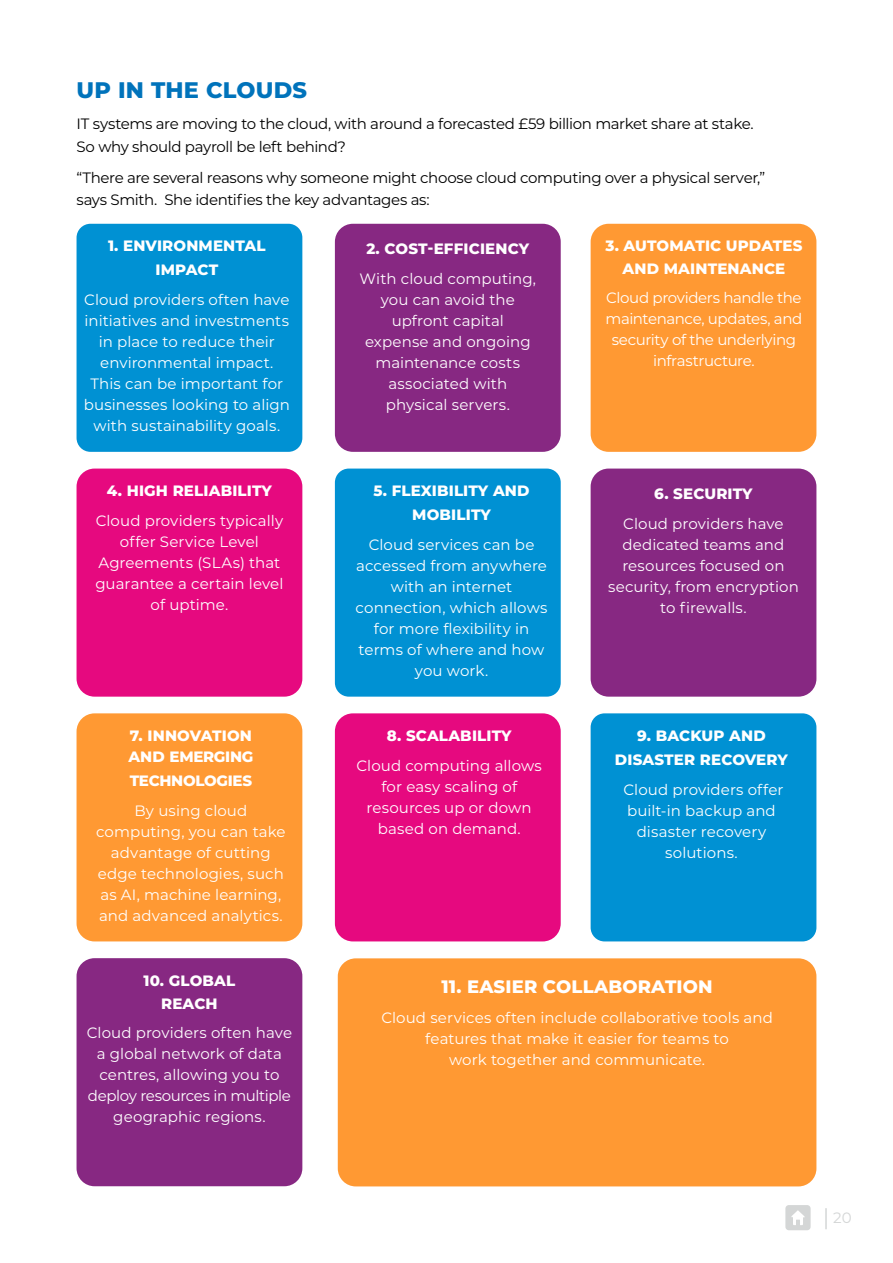
<style>
.page{position:relative;width:893px;height:1263px;background:#fff}
.page>*{position:absolute;margin:0;border:0;box-sizing:border-box;transform-origin:0 0}
.t1{font:800 22.5px "Montserrat";letter-spacing:.01em;color:#0073bb}
.t2{font:800 18px "Montserrat";letter-spacing:.01em;color:#fff}
.t3{font:15px/21px "Montserrat";letter-spacing:.005em;color:#fff;text-align:center}
.t4{font:15px/22.5px "Montserrat";letter-spacing:-.025em;color:#000}
.t5{font:800 15px/24px "Montserrat";letter-spacing:.01em;color:#fff;text-align:center}
.t6{font:15px/21px "Montserrat";letter-spacing:-.025em;color:#fff;text-align:center}
.t7{font:800 15px/21px "Montserrat";letter-spacing:-.015em;color:#fff}
.t8{font:800 15px "Montserrat";letter-spacing:-.02em;color:#fff}
.t9{font:15px "Montserrat";color:#d4d6d6}
</style>
<div class="page">
<svg style="left:785px;top:1205px;width:26px;height:25px"></svg>
<hr style="left:825px;top:1209px;width:2px;height:20px;background:#d4d6d6">
<div style="left:77px;top:224px;width:225px;height:228px;background:#0091d3;border-radius:14px"></div>
<div style="left:335px;top:224px;width:226px;height:228px;background:#872882;border-radius:18px"></div>
<div style="left:591px;top:224px;width:225px;height:228px;background:#f93;border-radius:18px"></div>
<div style="left:77px;top:469px;width:225px;height:228px;background:#e6097f;border-radius:18px"></div>
<div style="left:335px;top:469px;width:226px;height:228px;background:#0091d3;border-radius:14px"></div>
<div style="left:591px;top:469px;width:225px;height:228px;background:#872882;border-radius:18px"></div>
<div style="left:77px;top:713px;width:225px;height:228px;background:#f93;border-radius:18px"></div>
<div style="left:335px;top:713px;width:226px;height:228px;background:#e6097f;border-radius:18px"></div>
<div style="left:591px;top:713px;width:225px;height:228px;background:#0091d3;border-radius:14px"></div>
<div style="left:77px;top:958px;width:225px;height:228px;background:#872882;border-radius:18px"></div>
<div style="left:338px;top:958px;width:478px;height:228px;background:#f93;border-radius:18px"></div>
<h1 class="t1" style="left:77px;top:74px;width:232px">UP IN THE CLOUDS</h1>
<p class="t4" style="left:77px;top:112px;width:679px">IT systems are moving to the cloud, with around a forecasted £59 billion market share at stake.<br>So why should payroll be left behind?</p>
<p class="t4" style="left:77px;top:166px;width:690px">“There are several reasons why someone might choose cloud computing over a physical server,” says Smith. She identifies the key advantages as:</p>
<p class="t5" style="left:366px;top:236px;width:164px">2. COST-EFFICIENCY</p>
<p class="t3" style="left:359px;top:267px;width:178px">With cloud computing, you can avoid the upfront capital expense and ongoing maintenance costs associated with physical servers.</p>
<p class="t5" style="left:605px;top:234px;width:198px;line-height:22.5px">3. AUTOMATIC UPDATES<br>AND MAINTENANCE</p>
<p class="t6" style="left:605px;top:287px;width:198px">Cloud providers handle the maintenance, updates, and security of the underlying infrastructure.</p>
<p class="t5" style="left:108px;top:233px;width:159px">1. ENVIRONMENTAL<br>IMPACT</p>
<p class="t3" style="left:84px;top:289px;width:208px">Cloud providers often have initiatives and investments in place to reduce their environmental impact.<br>This can be important for businesses looking to align with sustainability goals.</p>
<p class="t5" style="left:107px;top:478px;width:167px">4. HIGH RELIABILITY</p>
<p class="t3" style="left:95px;top:509px;width:190px">Cloud providers typically offer Service Level<br>Agreements (SLAs) that guarantee a certain level of uptime.</p>
<p class="t7" style="left:128px;top:724px;width:126px">7. INNOVATION<br>AND EMERGING</p>
<p class="t8" style="left:130px;top:770px;width:124px">TECHNOLOGIES</p>
<p class="t3" style="left:96px;top:799px;width:191px">By using cloud computing, you can take advantage of cutting edge technologies, such as AI, machine learning, and advanced analytics.</p>
<p class="t5" style="left:144px;top:969px;width:93px;line-height:22.5px">10. GLOBAL<br>REACH</p>
<p class="t3" style="left:87px;top:1022px;width:207px">Cloud providers often have a global network of data centres, allowing you to deploy resources in multiple geographic regions.</p>
<p class="t5" style="left:374px;top:478px;width:158px">5. FLEXIBILITY AND<br>MOBILITY</p>
<p class="t3" style="left:356px;top:533px;width:193px">Cloud services can be accessed from anywhere with an internet connection, which allows for more flexibility in terms of where and how you work.</p>
<p class="t5" style="left:387px;top:723px;width:126px">8. SCALABILITY</p>
<p class="t3" style="left:356px;top:754px;width:187px">Cloud computing allows for easy scaling of resources up or down based on demand.</p>
<p class="t5" style="left:654px;top:481px;width:100px">6. SECURITY</p>
<p class="t3" style="left:608px;top:512px;width:192px">Cloud providers have dedicated teams and resources focused on security, from encryption to firewalls.</p>
<p class="t5" style="left:615px;top:723px;width:175px">9. BACKUP AND<br>DISASTER RECOVERY</p>
<p class="t3" style="left:623px;top:778px;width:162px">Cloud providers offer built-in backup and disaster recovery solutions.</p>
<p class="t2" style="left:441px;top:974px;width:273px">11. EASIER COLLABORATION</p>
<p class="t3" style="left:381px;top:1006px;width:393px">Cloud services often include collaborative tools and features that make it easier for teams to<br>work together and communicate.</p>
<p class="t9" style="left:833px;top:1207px;width:20px">20</p>
</div>
